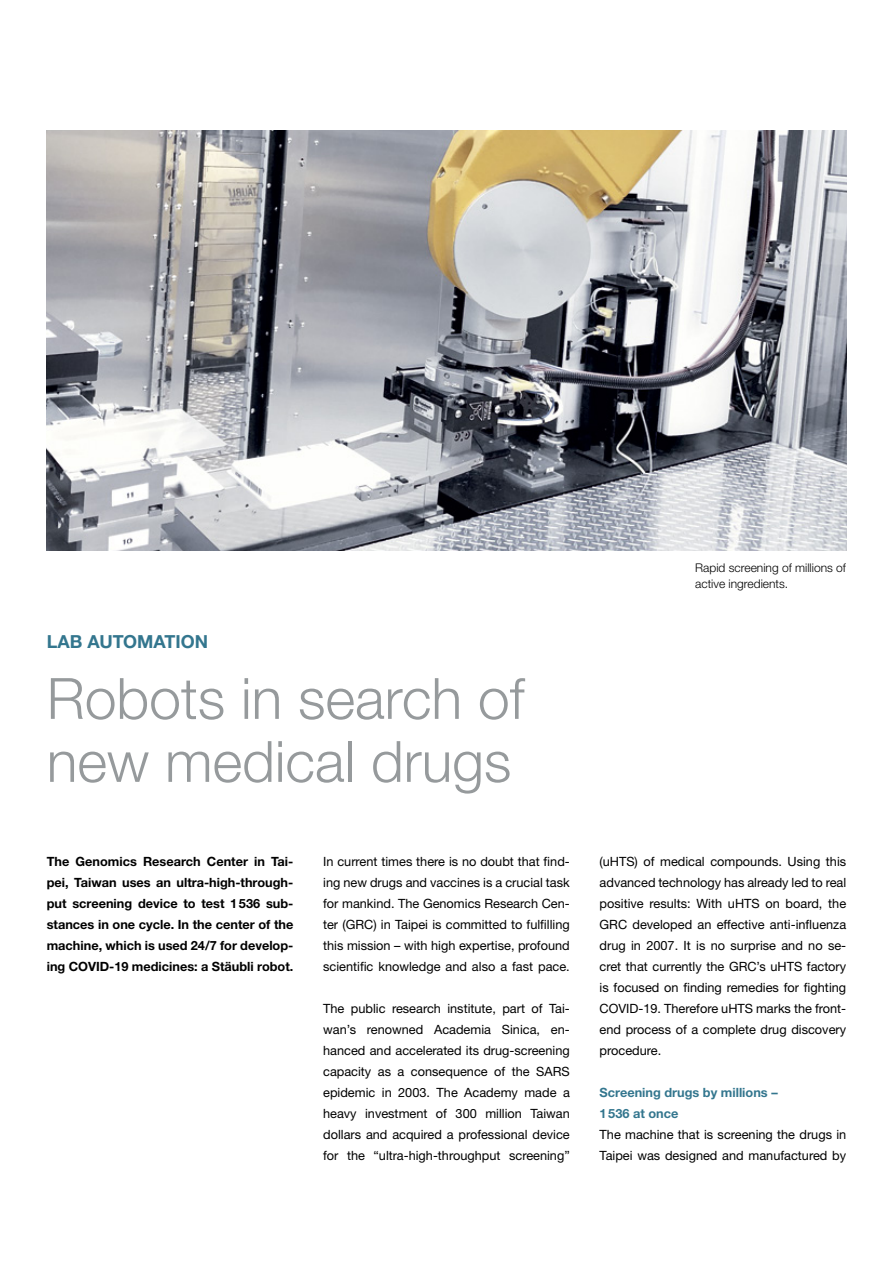
<style>
.page{position:relative;width:893px;height:1263px;background:#fff}
.page>*{position:absolute;margin:0;border:0;box-sizing:border-box;transform-origin:0 0}
.t1{font:300 57px/63px "Helvetica Neue LTW1 G";color:#969a9c}
.t2{font:700 18px "Helvetica Neue LTW1 G";color:#33768e}
.t3{font:12.75px/21px "Helvetica Neue LTW1 G";color:#000;text-align:justify}
.t4{font:700 12.75px/21px "Helvetica Neue LTW1 G";color:#000;text-align:justify}
.t5{font:700 12.75px/21px "Helvetica Neue LTW1 G";color:#33768e}
.t6{font:300 12px/16.5px "Helvetica Neue LTW1 G";color:#000}
</style>
<div class="page">
<img style="left:47px;top:131px;width:799px;height:420px">
<h2 class="t2" style="left:47px;top:630px;width:163px">LAB AUTOMATION</h2>
<h1 class="t1" style="left:47px;top:667px;width:479px">Robots in search of new medical drugs</h1>
<p class="t4" style="left:47px;top:851px;width:248px">The Genomics Research Center in Tai&shy;pei, Taiwan uses an ultra-high-through&shy;put screening device to test 1536 sub&shy;stances in one cycle. In the center of the machine, which is used 24/7 for develop&shy;ing COVID-19 medicines: a Stäubli robot.</p>
<p class="t3" style="left:323px;top:851px;width:248px">In current times there is no doubt that find&shy;ing new drugs and vaccines is a crucial task for mankind. The Genomics Research Cen&shy;ter (GRC) in Taipei is committed to fulfilling this mission – with high expertise, profound scientific knowledge and also a fast pace.</p>
<p class="t3" style="left:323px;top:998px;width:248px">The public research institute, part of Tai&shy;wan’s renowned Academia Sinica, en&shy;hanced and accelerated its drug-screening capacity as a consequence of the SARS epidemic in 2003. The Academy made a heavy investment of 300 million Taiwan dollars and acquired a professional device for the “ultra-high-throughput screening”</p>
<p class="t6" style="left:695px;top:559px;width:152px">Rapid screening of millions of active ingredients.</p>
<p class="t3" style="left:600px;top:851px;width:248px">(uHTS) of medical compounds. Using this advanced technology has already led to real positive results: With uHTS on board, the GRC developed an effective anti-influenza drug in 2007. It is no surprise and no se&shy;cret that currently the GRC’s uHTS factory is focused on finding remedies for fighting COVID-19. Therefore uHTS marks the front&shy;end process of a complete drug discovery procedure.</p>
<p class="t5" style="left:600px;top:1082px;width:180px">Screening drugs by millions –<br>1536 at once</p>
<p class="t3" style="left:600px;top:1124px;width:248px">The machine that is screening the drugs in<br>Taipei was designed and manufactured by</p>
</div>
